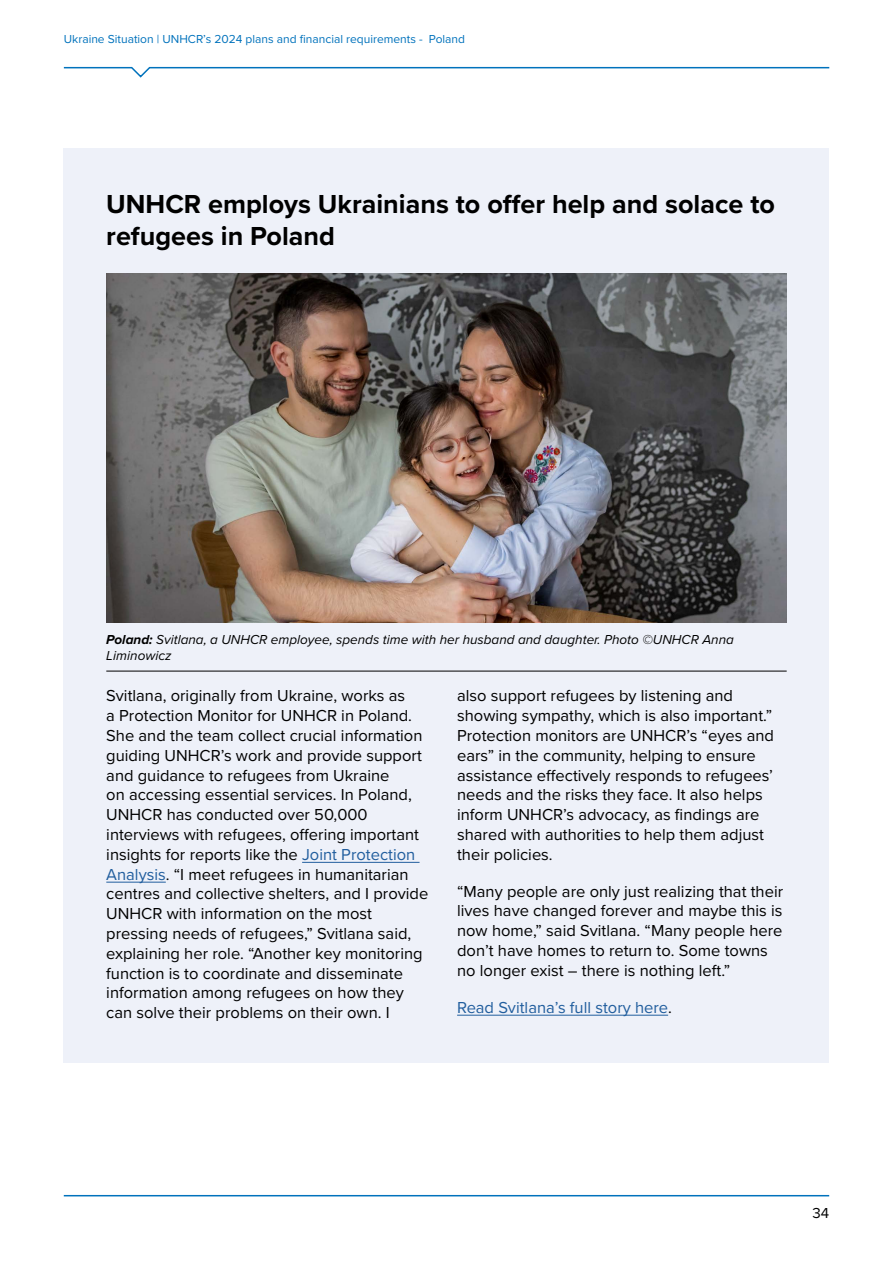
<style>
.page{position:relative;width:893px;height:1263px;background:#fff}
.page>*{position:absolute;margin:0;border:0;box-sizing:border-box;transform-origin:0 0}
.t1{font:700 27px/32.4px "Proxima Nova";color:#000}
.t2{font:16.5px/19.8px "Proxima Nova";color:#000}
.t3{font:16.5px "Proxima Nova";color:#215e9e}
.t4{font:15px "Proxima Nova";color:#000}
.t5{font:italic 13.5px/16.2px "Proxima Nova";color:#000}
.t6{font:12px "Proxima Nova";color:#0072bc}
.s1{font-weight:700}
.s2{color:#215e9e}
.s3{color:#000}
</style>
<div class="page">
<svg style="left:63px;top:66px;width:767px;height:12px"></svg>
<hr style="left:64px;top:1195px;width:765px;height:1px;background:#0072bc">
<div style="left:64px;top:149px;width:765px;height:914px;background:#eef1f9"></div>
<hr style="left:106px;top:671px;width:681px;height:1px;background:#000">
<hr style="left:302px;top:862px;width:118px;height:1px;background:#215e9e">
<hr style="left:106px;top:882px;width:60px;height:1px;background:#215e9e">
<hr style="left:457px;top:1015px;width:211px;height:1px;background:#215e9e">
<img style="left:106px;top:274px;width:681px;height:349px">
<p class="t6" style="left:64px;top:30px;width:403px">Ukraine Situation | UNHCR’s 2024 plans and financial requirements - Poland</p>
<h1 class="t1" style="left:106px;top:187px;width:670px">UNHCR employs Ukrainians to offer help and solace to refugees in Poland</h1>
<p class="t5" style="left:106px;top:631px;width:629px"><span class="s1">Poland:</span> Svitlana, a UNHCR employee, spends time with her husband and daughter. Photo ©UNHCR Anna<br>Liminowicz</p>
<p class="t2" style="left:106px;top:685px;width:324px">Svitlana, originally from Ukraine, works as<br>a Protection Monitor for UNHCR in Poland.<br>She and the team collect crucial information guiding UNHCR’s work and provide support and guidance to refugees from Ukraine<br>on accessing essential services. In Poland, UNHCR has conducted over 50,000 interviews with refugees, offering important insights for reports like the <span class="s2">Joint Protection Analysis</span>. “I meet refugees in humanitarian centres and collective shelters, and I provide UNHCR with information on the most pressing needs of refugees,” Svitlana said, explaining her role. “Another key monitoring function is to coordinate and disseminate information among refugees on how they can solve their problems on their own. I</p>
<p class="t2" style="left:457px;top:685px;width:318px">also support refugees by listening and showing sympathy, which is also important.” Protection monitors are UNHCR’s “eyes and ears” in the community, helping to ensure assistance effectively responds to refugees’ needs and the risks they face. It also helps inform UNHCR’s advocacy, as findings are shared with authorities to help them adjust their policies.</p>
<p class="t2" style="left:457px;top:880px;width:328px">“Many people are only just realizing that their lives have changed forever and maybe this is now home,” said Svitlana. “Many people here don’t have homes to return to. Some towns no longer exist – there is nothing left.”</p>
<p class="t3" style="left:457px;top:995px;width:216px">Read Svitlana’s full story here<span class="s3">.</span></p>
<p class="t4" style="left:812px;top:1201px;width:18px">34</p>
</div>
